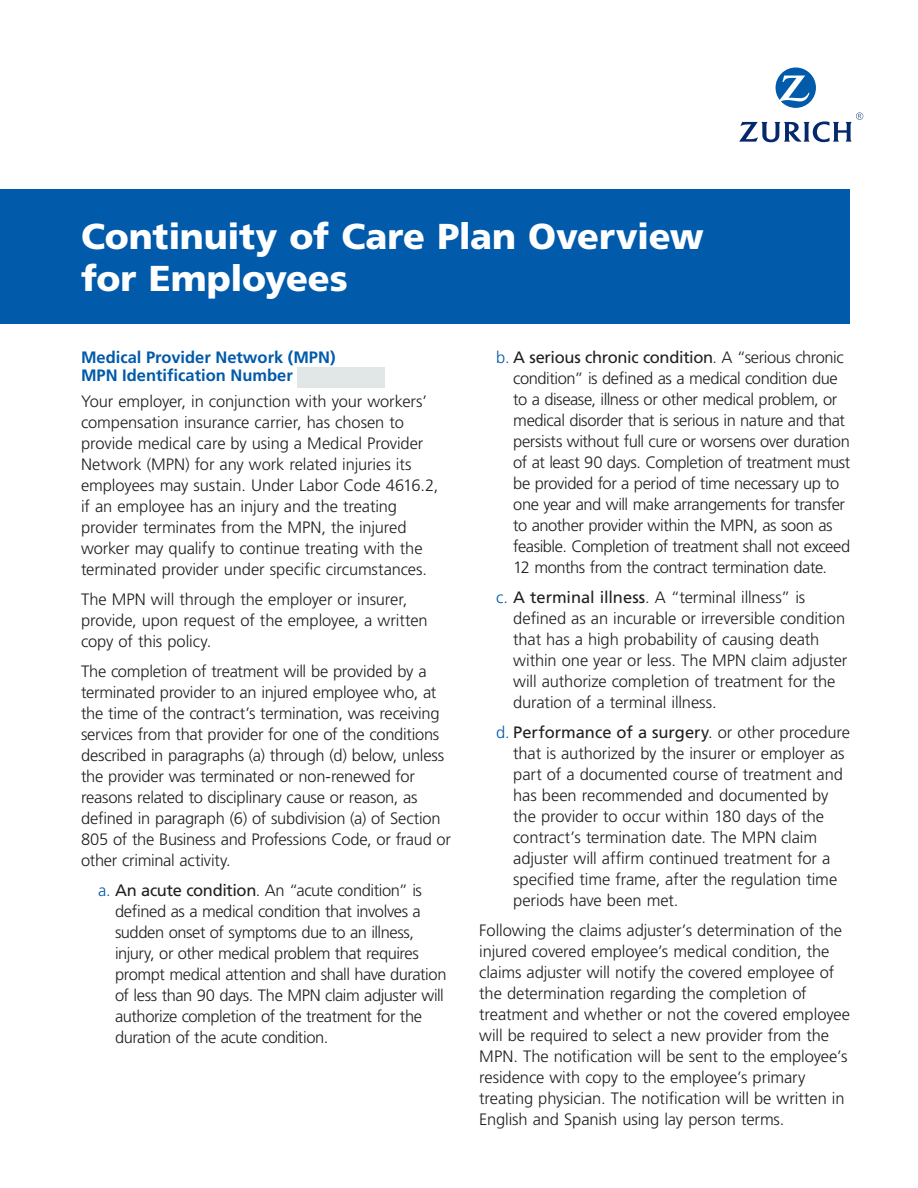
<style>
.page{position:relative;width:918px;height:1188px;background:#fff}
.page>*{position:absolute;margin:0;border:0;box-sizing:border-box;transform-origin:0 0}
.Main_title{font:900 36px/42px "Frutiger LT Std";letter-spacing:-.005em;color:#fff}
.Bullet_sub{font:300 16.5px/21px "Frutiger LT Std";letter-spacing:-.02em;color:#231f20}
.Body{font:300 16.5px/21px "Frutiger LT Std";letter-spacing:-.01em;color:#231f20}
.Head_2{font:700 16.5px/18px "Frutiger LT Std";color:#015aaa}
.s1{color:#015aaa}
.s2{font-weight:400}
</style>
<div class="page">
<div style="left:0;top:189px;width:850px;height:135px;background:#015aaa"></div>
<svg style="left:739px;top:68px;width:124px;height:74px"></svg>
<div style="left:297px;top:367px;width:88px;height:20px;background:#e0e7e6"></div>
<p class="Main_title" style="left:81px;top:215px;width:624px">Continuity of Care Plan Overview for Employees</p>
<p class="Head_2" style="left:81px;top:349px;width:256px">Medical Provider Network (MPN)<br>MPN Identification Number</p>
<p class="Body" style="left:81px;top:391px;width:359px">Your employer, in conjunction with your workers’ compensation insurance carrier, has chosen to provide medical care by using a Medical Provider Network (MPN) for any work related injuries its employees may sustain. Under Labor Code 4616.2, if an employee has an injury and the treating provider terminates from the MPN, the injured worker may qualify to continue treating with the terminated provider under specific circumstances.</p>
<p class="Body" style="left:81px;top:589px;width:348px">The MPN will through the employer or insurer, provide, upon request of the employee, a written copy of this policy.</p>
<p class="Body" style="left:81px;top:661px;width:372px">The completion of treatment will be provided by a terminated provider to an injured employee who, at the time of the contract’s termination, was receiving services from that provider for one of the conditions described in paragraphs (a) through (d) below, unless the provider was terminated or non-renewed for reasons related to disciplinary cause or reason, as defined in paragraph (6) of subdivision (a) of Section 805 of the Business and Professions Code, or fraud or other criminal activity.</p>
<p class="Bullet_sub" style="left:115px;top:880px;width:333px;text-indent:-17px"><span class="s1">a.</span> <span class="s2">An acute condition</span>. An “acute condition” is defined as a medical condition that involves a sudden onset of symptoms due to an illness, injury, or other medical problem that requires prompt medical attention and shall have duration of less than 90 days. The MPN claim adjuster will authorize completion of the treatment for the duration of the acute condition.</p>
<p class="Bullet_sub" style="left:513px;top:347px;width:339px;text-indent:-17px"><span class="s1">b.</span> <span class="s2">A serious chronic condition</span>. A “serious chronic condition” is defined as a medical condition due to a disease, illness or other medical problem, or medical disorder that is serious in nature and that persists without full cure or worsens over duration of at least 90 days. Completion of treatment must be provided for a period of time necessary up to one year and will make arrangements for transfer to another provider within the MPN, as soon as feasible. Completion of treatment shall not exceed 12 months from the contract termination date.</p>
<p class="Bullet_sub" style="left:513px;top:587px;width:336px;text-indent:-17px"><span class="s1">c.</span> <span class="s2">A terminal illness</span>. A “terminal illness” is defined as an incurable or irreversible condition that has a high probability of causing death within one year or less. The MPN claim adjuster will authorize completion of treatment for the duration of a terminal illness.</p>
<p class="Bullet_sub" style="left:513px;top:722px;width:338px;text-indent:-17px"><span class="s1">d.</span> <span class="s2">Performance of a surgery</span>. or other procedure that is authorized by the insurer or employer as part of a documented course of treatment and has been recommended and documented by the provider to occur within 180 days of the contract’s termination date. The MPN claim adjuster will affirm continued treatment for a specified time frame, after the regulation time periods have been met.</p>
<p class="Body" style="left:479px;top:920px;width:372px">Following the claims adjuster’s determination of the injured covered employee’s medical condition, the claims adjuster will notify the covered employee of the determination regarding the completion of treatment and whether or not the covered employee will be required to select a new provider from the MPN. The notification will be sent to the employee’s residence with copy to the employee’s primary treating physician. The notification will be written in English and Spanish using lay person terms.</p>
</div>
